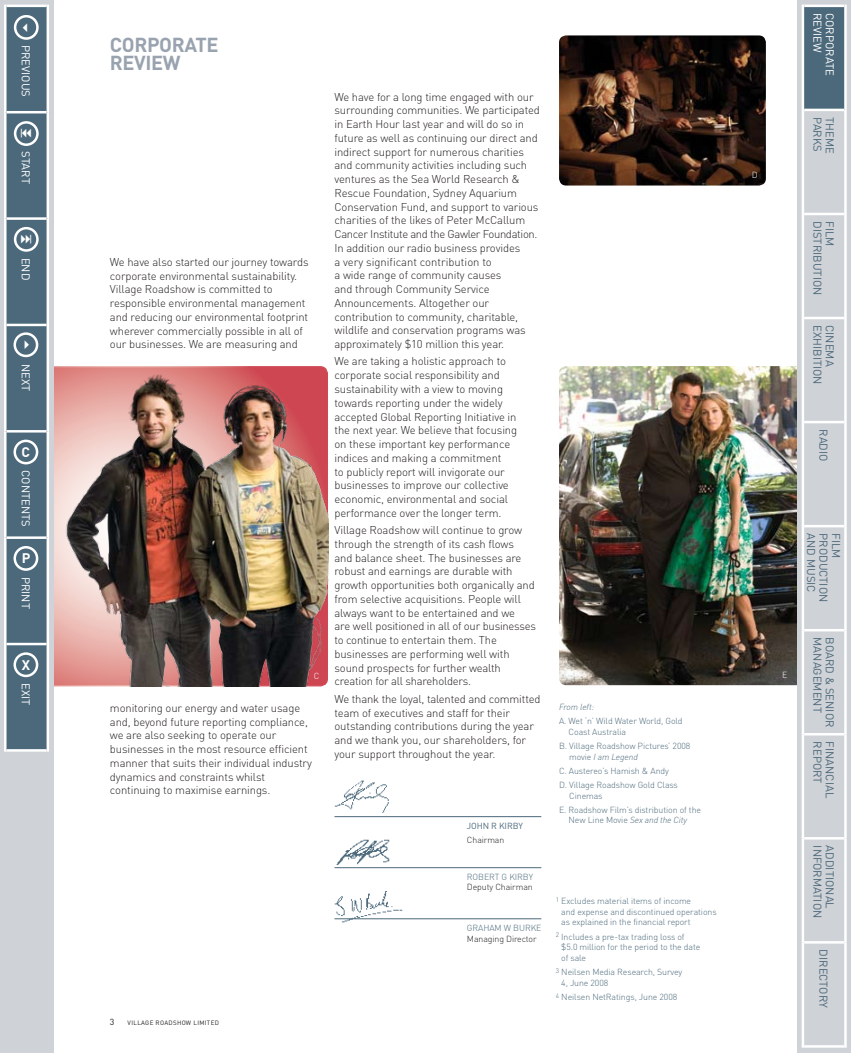
<style>
.page{position:relative;width:851px;height:1053px;background:#fff}
.page>*{position:absolute;margin:0;border:0;box-sizing:border-box;transform-origin:0 0}
.t1{font:700 20px/17.5px "DIN";letter-spacing:-.02em;color:#99a3af}
.t2{font:700 13.75px "DIN";color:#fff}
.t3{font:300 11.25px/13.8px "DIN";letter-spacing:-.01em;color:#231f20}
.t4{font:11.25px "DIN";color:#4c697b}
.t5{font:11.25px "DIN";color:#fff}
.t6{font:300 8.75px/10.6px "DIN";letter-spacing:-.01em;color:#4c697b}
.t7{font:300 8.75px "DIN";letter-spacing:-.01em;color:#231f20}
.t8{font:italic 300 8.75px "DIN";letter-spacing:-.01em;color:#4c697b}
.t9{font:8.75px "DIN";letter-spacing:-.01em;color:#4c697b}
.t10{font:300 8.75px "DIN";color:#fff}
.t11{font:6.25px "DIN";letter-spacing:.05em;color:#231f20}
.s1{font-style:italic}
.s2{font-style:normal}
</style>
<div class="page">
<svg style="left:53px;top:262px;width:4px;height:456px"></svg>
<img style="left:559px;top:366px;width:238px;height:319px">
<svg style="left:53px;top:366px;width:10px;height:320px;background:#e9bdb9"></svg>
<img style="left:559px;top:35px;width:206px;height:150px;border-radius:7px">
<img style="left:63px;top:366px;width:265px;height:320px">
<img style="left:334px;top:780px;width:55px;height:32px">
<img style="left:337px;top:839px;width:53px;height:25px">
<img style="left:334px;top:891px;width:70px;height:32px">
<hr style="left:334px;top:816px;width:207px;height:1px;background:#4c697b">
<hr style="left:334px;top:867px;width:207px;height:1px;background:#4c697b">
<hr style="left:334px;top:918px;width:207px;height:1px;background:#4c697b">
<div style="left:0;top:0;width:53px;height:1052px;background:#cfd2d7"></div>
<div style="left:797px;top:0;width:53px;height:1052px;background:#cfd2d7"></div>
<hr style="left:47px;top:5px;width:2px;height:107px;background:#fff">
<hr style="left:47px;top:644px;width:2px;height:107px;background:#fff">
<hr style="left:4px;top:5px;width:3px;height:107px;background:#fff">
<hr style="left:4px;top:644px;width:3px;height:107px;background:#fff">
<hr style="left:7px;top:5px;width:40px;height:2px;background:#fff">
<hr style="left:7px;top:749px;width:40px;height:2px;background:#fff">
<div style="left:802px;top:6px;width:43px;height:104px;background:#4c697b"></div>
<hr style="left:844px;top:5px;width:2px;height:105px;background:#fff">
<hr style="left:844px;top:110px;width:2px;height:104px;background:#fff">
<hr style="left:844px;top:214px;width:2px;height:104px;background:#fff">
<hr style="left:844px;top:318px;width:2px;height:104px;background:#fff">
<hr style="left:844px;top:422px;width:2px;height:104px;background:#fff">
<hr style="left:844px;top:526px;width:2px;height:104px;background:#fff">
<hr style="left:844px;top:630px;width:2px;height:104px;background:#fff">
<hr style="left:844px;top:734px;width:2px;height:104px;background:#fff">
<hr style="left:844px;top:838px;width:2px;height:104px;background:#fff">
<hr style="left:844px;top:942px;width:2px;height:105px;background:#fff">
<hr style="left:801px;top:5px;width:3px;height:105px;background:#fff">
<hr style="left:801px;top:110px;width:3px;height:104px;background:#fff">
<hr style="left:801px;top:214px;width:3px;height:104px;background:#fff">
<hr style="left:801px;top:318px;width:3px;height:104px;background:#fff">
<hr style="left:801px;top:422px;width:3px;height:104px;background:#fff">
<hr style="left:801px;top:526px;width:3px;height:104px;background:#fff">
<hr style="left:801px;top:630px;width:3px;height:104px;background:#fff">
<hr style="left:801px;top:734px;width:3px;height:104px;background:#fff">
<hr style="left:801px;top:838px;width:3px;height:104px;background:#fff">
<hr style="left:801px;top:942px;width:3px;height:105px;background:#fff">
<hr style="left:804px;top:5px;width:40px;height:2px;background:#fff">
<hr style="left:804px;top:109px;width:40px;height:2px;background:#fff">
<hr style="left:804px;top:213px;width:40px;height:2px;background:#fff">
<hr style="left:804px;top:317px;width:40px;height:2px;background:#fff">
<hr style="left:804px;top:421px;width:40px;height:2px;background:#fff">
<hr style="left:804px;top:525px;width:40px;height:2px;background:#fff">
<hr style="left:804px;top:629px;width:40px;height:2px;background:#fff">
<hr style="left:804px;top:733px;width:40px;height:2px;background:#fff">
<hr style="left:804px;top:837px;width:40px;height:2px;background:#fff">
<hr style="left:804px;top:941px;width:40px;height:2px;background:#fff">
<hr style="left:804px;top:1045px;width:40px;height:2px;background:#fff">
<svg style="left:4px;top:6px;width:45px;height:744px;background:#698190"></svg>
<p class="t5" style="left:33px;top:45px;width:54px;rotate:90deg">PREVIOUS</p>
<p class="t5" style="left:33px;top:151px;width:34px;rotate:90deg">START</p>
<p class="t5" style="left:33px;top:257px;width:24px;rotate:90deg">END</p>
<p class="t5" style="left:33px;top:364px;width:29px;rotate:90deg">NEXT</p>
<p class="t2" style="left:21px;top:443px;width:10px">C</p>
<p class="t5" style="left:33px;top:470px;width:58px;rotate:90deg">CONTENTS</p>
<p class="t2" style="left:22px;top:549px;width:10px">P</p>
<p class="t5" style="left:33px;top:576px;width:34px;rotate:90deg">PRINT</p>
<p class="t2" style="left:22px;top:656px;width:10px">X</p>
<p class="t5" style="left:33px;top:683px;width:24px;rotate:90deg">EXIT</p>
<h1 class="t1" style="left:110px;top:35px;width:110px">CORPORATE<br>REVIEW</h1>
<p class="t3" style="left:110px;top:255px;width:200px">We have also started our journey towards corporate environmental sustainability.<br>Village Roadshow is committed to responsible environmental management and reducing our environmental footprint wherever commercially possible in all of our businesses. We are measuring and</p>
<p class="t10" style="left:314px;top:670px;width:7px">C</p>
<p class="t3" style="left:110px;top:700px;width:203px">monitoring our energy and water usage and, beyond future reporting compliance, we are also seeking to operate our businesses in the most resource efficient manner that suits their individual industry dynamics and constraints whilst continuing to maximise earnings.</p>
<p class="t11" style="left:128px;top:1018px;width:71px">VILLAGE ROADSHOW limited</p>
<p class="t3" style="left:334px;top:89px;width:207px">We have for a long time engaged with our surrounding communities. We participated in Earth Hour last year and will do so in future as well as continuing our direct and indirect support for numerous charities and community activities including such ventures as the Sea World Research &amp; Rescue Foundation, Sydney Aquarium Conservation Fund, and support to various charities of the likes of Peter McCallum Cancer Institute and the Gawler Foundation.<br>In addition our radio business provides<br>a very significant contribution to<br>a wide range of community causes<br>and through Community Service Announcements. Altogether our contribution to community, charitable, wildlife and conservation programs was approximately $10 million this year.</p>
<p class="t3" style="left:334px;top:354px;width:184px">We are taking a holistic approach to corporate social responsibility and sustainability with a view to moving towards reporting under the widely accepted Global Reporting Initiative in the next year. We believe that focusing on these important key performance indices and making a commitment<br>to publicly report will invigorate our businesses to improve our collective economic, environmental and social performance over the longer term.</p>
<p class="t3" style="left:334px;top:523px;width:203px">Village Roadshow will continue to grow through the strength of its cash flows<br>and balance sheet. The businesses are robust and earnings are durable with growth opportunities both organically and from selective acquisitions. People will always want to be entertained and we<br>are well positioned in all of our businesses to continue to entertain them. The businesses are performing well with sound prospects for further wealth creation for all shareholders.</p>
<p class="t3" style="left:334px;top:691px;width:207px">We thank the loyal, talented and committed team of executives and staff for their outstanding contributions during the year and we thank you, our shareholders, for your support throughout the year.</p>
<p class="t9" style="left:467px;top:820px;width:57px">JOHN R KIRBY</p>
<p class="t7" style="left:467px;top:834px;width:39px">Chairman</p>
<p class="t6" style="left:467px;top:870px;width:68px">ROBERT G KIRBY</p>
<p class="t7" style="left:467px;top:881px;width:67px">Deputy Chairman</p>
<p class="t6" style="left:467px;top:922px;width:76px">GRAHAM W BURKE</p>
<p class="t7" style="left:467px;top:933px;width:71px">Managing Director</p>
<p class="t8" style="left:559px;top:701px;width:37px">From left:</p>
<p class="t6" style="left:568px;top:715px;width:115px;text-indent:-10px">A. Wet ‘n’ Wild Water World, Gold<br>Coast Australia</p>
<p class="t6" style="left:569px;top:740px;width:123px;text-indent:-10px">B. Village Roadshow Pictures’ 2008 movie <span class="s1">I am Legend</span></p>
<p class="t6" style="left:559px;top:763px;width:120px;line-height:14.1px">C. Austereo’s Hamish &amp; Andy<br>D. Village Roadshow Gold Class</p>
<p class="t6" style="left:559px;top:788px;width:143px;line-height:14.1px;text-indent:10px">Cinemas<br>E. Roadshow Film’s distribution of the</p>
<p class="t8" style="left:568px;top:814px;width:120px"><span class="s2">New Line Movie</span> Sex and the City</p>
<p class="t6" style="left:561px;top:895px;width:157px;text-indent:-5px"><sup>1</sup> Excludes material items of income<br>and expense and discontinued operations as explained in the financial report</p>
<p class="t6" style="left:561px;top:930px;width:140px;text-indent:-5px"><sup>2</sup> Includes a pre-tax trading loss of $5.0 million for the period to the date of sale</p>
<p class="t6" style="left:561px;top:966px;width:122px;text-indent:-5px"><sup>3</sup> Neilsen Media Research, Survey<br>4, June 2008</p>
<p class="t6" style="left:555px;top:991px;width:123px"><sup>4</sup> Neilsen NetRatings, June 2008</p>
<p class="t10" style="left:751px;top:170px;width:7px">D</p>
<p class="t5" style="left:824px;top:13px;width:41px;rotate:90deg">REVIEW</p>
<p class="t5" style="left:836px;top:13px;width:64px;rotate:90deg">CORPORATE</p>
<p class="t4" style="left:824px;top:117px;width:36px;rotate:90deg">PARKS</p>
<p class="t4" style="left:836px;top:117px;width:38px;rotate:90deg">THEME</p>
<p class="t4" style="left:824px;top:221px;width:76px;rotate:90deg">DISTRIBUTION</p>
<p class="t4" style="left:836px;top:221px;width:27px;rotate:90deg">FILM</p>
<p class="t4" style="left:824px;top:325px;width:61px;rotate:90deg">EXHIBITION</p>
<p class="t4" style="left:836px;top:325px;width:43px;rotate:90deg">CINEMA</p>
<p class="t4" style="left:830px;top:429px;width:34px;rotate:90deg">RADIO</p>
<p class="t10" style="left:782px;top:669px;width:7px">E</p>
<p class="t4" style="left:818px;top:533px;width:61px;rotate:90deg">AND MUSIC</p>
<p class="t4" style="left:830px;top:533px;width:70px;rotate:90deg">PRODUCTION</p>
<p class="t4" style="left:843px;top:533px;width:27px;rotate:90deg">FILM</p>
<p class="t4" style="left:824px;top:637px;width:77px;rotate:90deg">MANAGEMENT</p>
<p class="t4" style="left:836px;top:637px;width:91px;rotate:90deg">BOARD &amp; SENIOR</p>
<p class="t4" style="left:824px;top:741px;width:44px;rotate:90deg">REPORT</p>
<p class="t4" style="left:836px;top:741px;width:58px;rotate:90deg">FINANCIAL</p>
<p class="t4" style="left:824px;top:845px;width:74px;rotate:90deg">INFORMATION</p>
<p class="t4" style="left:836px;top:845px;width:65px;rotate:90deg">ADDITIONAL</p>
<p class="t4" style="left:830px;top:949px;width:60px;rotate:90deg">DIRECTORY</p>
</div>
